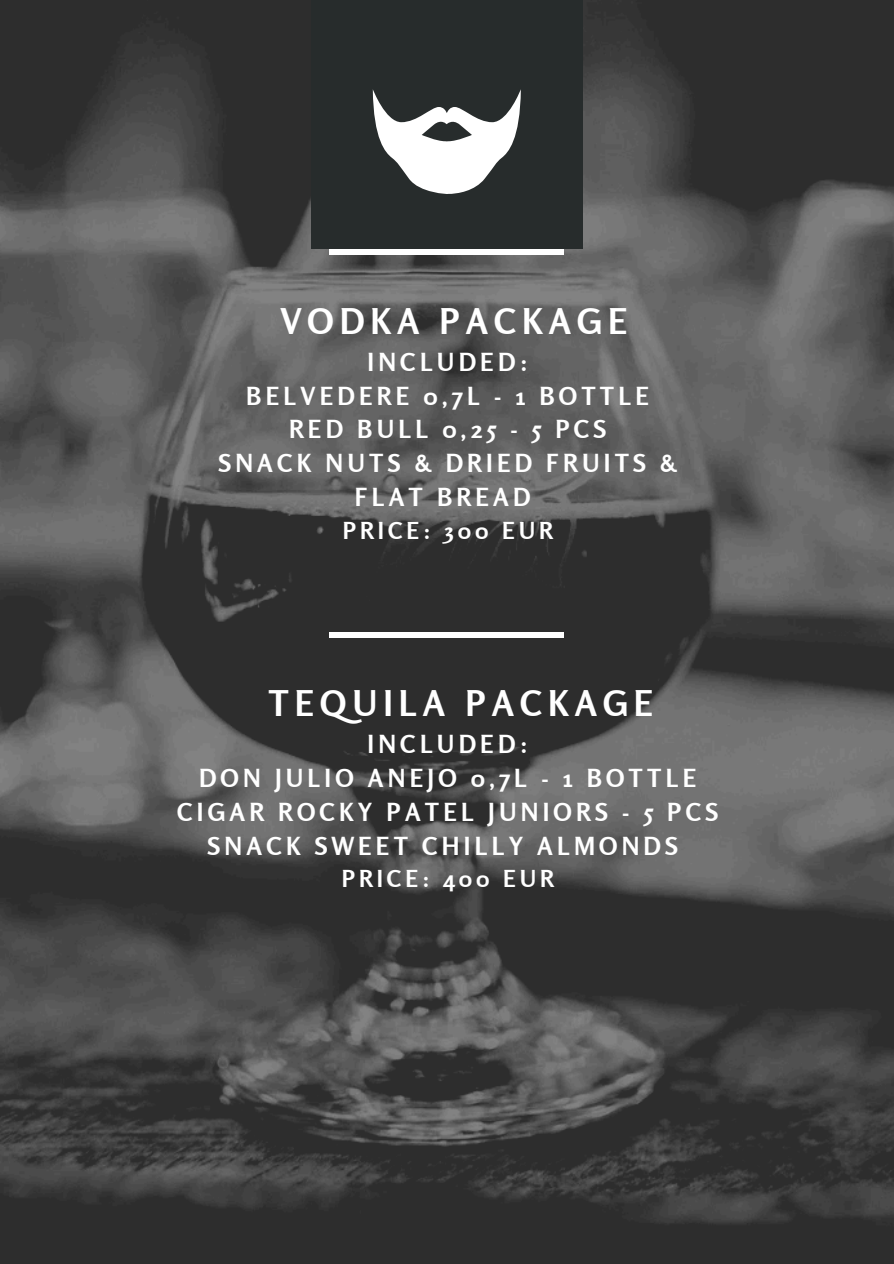
<style>
.page{position:relative;width:894px;height:1264px;background:#fff}
.page>*{position:absolute;margin:0;border:0;box-sizing:border-box;transform-origin:0 0}
.t1{font:700 35.25px "Rosario";letter-spacing:.17em;color:#fff}
.t2{font:700 24.75px/33.8px "Rosario";letter-spacing:.17em;color:#fff;text-align:center}
.t3{font:700 23.25px "Rosario";letter-spacing:.17em;color:#fff}
</style>
<div class="page">
<img style="left:0;top:0;width:893px;height:1263px">
<div style="left:311px;top:0;width:271px;height:249px;background:#272c2c"></div>
<svg style="left:372px;top:89px;width:148px;height:105px"></svg>
<div style="left:329px;top:249px;width:234px;height:6px;background:#fff"></div>
<div style="left:329px;top:631px;width:234px;height:6px;background:#fff"></div>
<h1 class="t1" style="left:280px;top:300px;width:348px">VODKA PACKAGE</h1>
<p class="t2" style="left:218px;top:345px;width:460px">INCLUDED:<br>BELVEDERE 0,7L - 1 BOTTLE<br>RED BULL 0,25 - 5 PCS<br>SNACK NUTS &amp; DRIED FRUITS &amp;<br>FLAT BREAD</p>
<p class="t3" style="left:342px;top:516px;width:212px">PRICE: 300 EUR</p>
<h1 class="t1" style="left:268px;top:682px;width:386px">TEQUILA PACKAGE</h1>
<p class="t2" style="left:177px;top:727px;width:542px">INCLUDED:<br>DON JULIO ANEJO 0,7L - 1 BOTTLE<br>CIGAR ROCKY PATEL JUNIORS - 5 PCS<br>SNACK SWEET CHILLY ALMONDS</p>
<p class="t3" style="left:341px;top:864px;width:214px">PRICE: 400 EUR</p>
</div>
